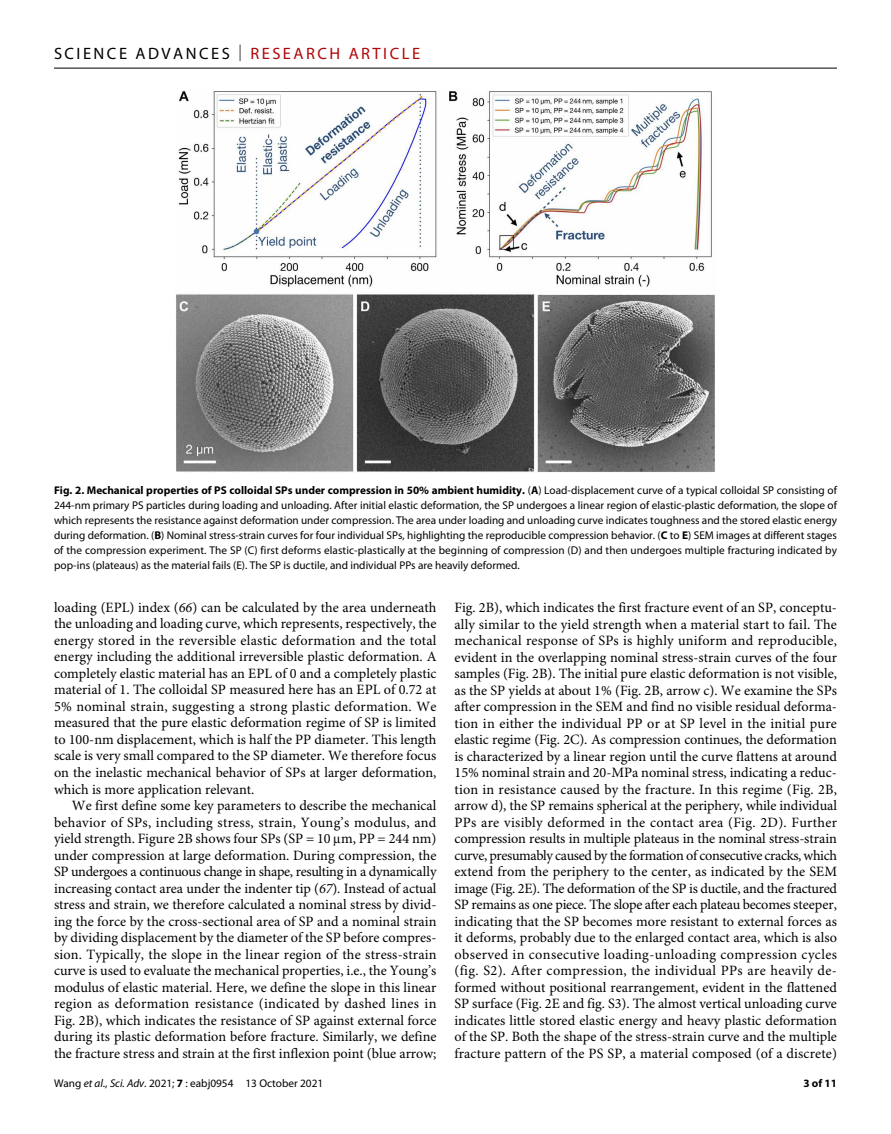
<style>
.page{position:relative;width:891px;height:1134px;background:#fff}
.page>*{position:absolute;margin:0;border:0;box-sizing:border-box;transform-origin:0 0}
.t1{font:16.5px "Myriad Pro";letter-spacing:.15em;color:#000}
.t2{font:14.25px/16.5px "Minion Pro";color:#000;text-align:justify}
.t3{font:11.25px/15px "Myriad Pro";color:#000;text-align:justify}
.t4{font:700 11.25px "Myriad Pro";color:#000}
.s1{font-weight:300}
.s2{color:#b10508}
.s3{font-weight:700}
.s4{font-style:italic}
</style>
<div class="page">
<hr style="left:54px;top:68px;width:783px;height:1px;background:#000">
<img style="left:176px;top:91px;width:539px;height:381px">
<p class="t1" style="left:54px;top:40px;width:368px">SCIENCE ADVANCES <span class="s1">|</span> <span class="s2">RESEARCH ARTICLE</span></p>
<p class="t3" style="left:54px;top:483px;width:785px"><span class="s3">Fig. 2. Mechanical properties of PS colloidal SPs under compression in 50% ambient humidity.</span> (<span class="s3">A</span>) Load-displacement curve of a typical colloidal SP consisting of 244-nm primary PS particles during loading and unloading. After initial elastic deformation, the SP undergoes a linear region of elastic-plastic deformation, the slope of which represents the resistance against deformation under compression. The area under loading and unloading curve indicates toughness and the stored elastic energy during deformation. (<span class="s3">B</span>) Nominal stress-strain curves for four individual SPs, highlighting the reproducible compression behavior. (<span class="s3">C</span> to <span class="s3">E</span>) SEM images at different stages of the compression experiment. The SP (C) first deforms elastic-plastically at the beginning of compression (D) and then undergoes multiple fracturing indicated by pop-ins (plateaus) as the material fails (E). The SP is ductile, and individual PPs are heavily deformed.</p>
<p class="t2" style="left:54px;top:601px;width:384px">loading (EPL) index (<span class="s4">66</span>) can be calculated by the area underneath the unloading and loading curve, which represents, respectively, the energy stored in the reversible elastic deformation and the total energy including the additional irreversible plastic deformation. A completely elastic material has an EPL of 0 and a completely plastic material of 1. The colloidal SP measured here has an EPL of 0.72 at 5% nominal strain, suggesting a strong plastic deformation. We measured that the pure elastic deformation regime of SP is limited to 100-nm displacement, which is half the PP diameter. This length scale is very small compared to the SP diameter. We therefore focus on the inelastic mechanical behavior of SPs at larger deformation, which is more application relevant.</p>
<p class="t2" style="left:54px;top:799px;width:384px;text-indent:18px">We first define some key parameters to describe the mechanical behavior of SPs, including stress, strain, Young’s modulus, and yield strength. Figure 2B shows four SPs (SP = 10 m, PP = 244 nm) under compression at large deformation. During compression, the SP undergoes a continuous change in shape, resulting in a dynamically increasing contact area under the indenter tip (<span class="s4">67</span>). Instead of actual stress and strain, we therefore calculated a nominal stress by divid&shy;ing the force by the cross-sectional area of SP and a nominal strain by dividing displacement by the diameter of the SP before compres&shy;sion. Typically, the slope in the linear region of the stress-strain curve is used to evaluate the mechanical properties, i.e., the Young’s modulus of elastic material. Here, we define the slope in this linear region as deformation resistance (indicated by dashed lines in Fig. 2B), which indicates the resistance of SP against external force during its plastic deformation before fracture. Similarly, we define the fracture stress and strain at the first inflexion point (blue arrow;</p>
<p class="t3" style="left:54px;top:1076px;width:271px">Wang <span class="s4">et al</span>., <span class="s4">Sci. Adv.</span> 2021; <span class="s3">7</span> : eabj0954 13 October 2021</p>
<p class="t2" style="left:454px;top:601px;width:384px">Fig. 2B), which indicates the first fracture event of an SP, conceptu&shy;ally similar to the yield strength when a material start to fail. The mechanical response of SPs is highly uniform and reproducible, evident in the overlapping nominal stress-strain curves of the four samples (Fig. 2B). The initial pure elastic deformation is not visible, as the SP yields at about 1% (Fig. 2B, arrow c). We examine the SPs after compression in the SEM and find no visible residual deforma&shy;tion in either the individual PP or at SP level in the initial pure elastic regime (Fig. 2C). As compression continues, the deformation is characterized by a linear region until the curve flattens at around 15% nominal strain and 20-MPa nominal stress, indicating a reduc&shy;tion in resistance caused by the fracture. In this regime (Fig. 2B, arrow d), the SP remains spherical at the periphery, while individual PPs are visibly deformed in the contact area (Fig. 2D). Further compression results in multiple plateaus in the nominal stress-strain curve, presumably caused by the formation of consecutive cracks, which extend from the periphery to the center, as indicated by the SEM image (Fig. 2E). The deformation of the SP is ductile, and the fractured SP remains as one piece. The slope after each plateau becomes steeper, indicating that the SP becomes more resistant to external forces as it deforms, probably due to the enlarged contact area, which is also observed in consecutive loading-unloading compression cycles (fig. S2). After compression, the individual PPs are heavily de&shy;formed without positional rearrangement, evident in the flattened SP surface (Fig. 2E and fig. S3). The almost vertical unloading curve indicates little stored elastic energy and heavy plastic deformation of the SP. Both the shape of the stress-strain curve and the multiple fracture pattern of the PS SP, a material composed (of a discrete)</p>
<p class="t4" style="left:803px;top:1074px;width:35px">3 of 11</p>
</div>
